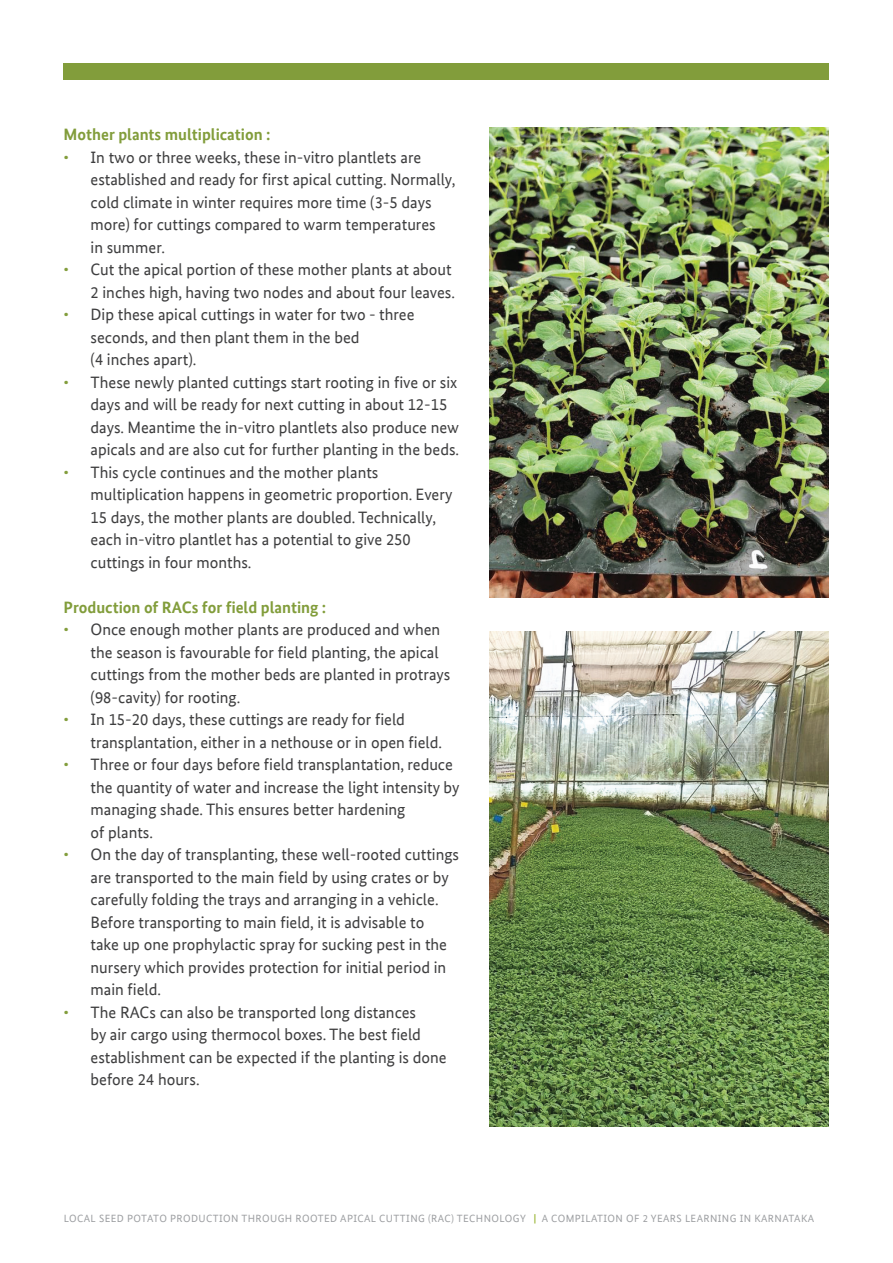
<style>
.page{position:relative;width:893px;height:1263px;background:#fff}
.page>*{position:absolute;margin:0;border:0;box-sizing:border-box;transform-origin:0 0}
.t1{font:16.5px/22.5px "Bundes Sans Office";color:#3e3e3f}
.t2{font:700 16.5px "Bundes Sans Office";color:#829d3b}
.t3{font:10.5px "Bundes Sans Office";letter-spacing:.04em;color:#9d9fa2}
.s1{color:#829d3b}
.s2{font-weight:700;color:#9db73b}
</style>
<div class="page">
<div style="left:64px;top:64px;width:765px;height:16px;background:#829d3b"></div>
<img style="left:489px;top:128px;width:340px;height:469px">
<img style="left:489px;top:631px;width:340px;height:496px">
<p class="t2" style="left:64px;top:125px;width:209px">Mother plants multiplication :</p>
<p class="t1" style="left:91px;top:146px;width:367px;text-indent:-27px"><span class="s1">•</span> In two or three weeks, these in-vitro plantlets are established and ready for first apical cutting. Normally, cold climate in winter requires more time (3-5 days more) for cuttings compared to warm temperatures</p>
<p class="t1" style="left:91px;top:236px;width:76px">in summer.</p>
<p class="t1" style="left:64px;top:258px;width:393px;text-align:right"><span class="s1">•</span> Cut the apical portion of these mother plants at about<br>2 inches high, having two nodes and about four leaves.</p>
<p class="t1" style="left:91px;top:303px;width:325px;text-indent:-27px"><span class="s1">•</span> Dip these apical cuttings in water for two - three seconds, and then plant them in the bed</p>
<p class="t1" style="left:91px;top:348px;width:107px">(4 inches apart).</p>
<p class="t1" style="left:91px;top:371px;width:370px;text-indent:-27px"><span class="s1">•</span> These newly planted cuttings start rooting in five or six days and will be ready for next cutting in about 12-15 days. Meantime the in-vitro plantlets also produce new apicals and are also cut for further planting in the beds.</p>
<p class="t1" style="left:91px;top:461px;width:363px;text-indent:-27px"><span class="s1">•</span> This cycle continues and the mother plants multiplication happens in geometric proportion. Every 15 days, the mother plants are doubled. Technically, each in-vitro plantlet has a potential to give 250 cuttings in four months.</p>
<p class="t2" style="left:64px;top:598px;width:264px">Production of RACs for field planting :</p>
<p class="t1" style="left:91px;top:618px;width:361px;text-indent:-27px"><span class="s1">•</span> Once enough mother plants are produced and when the season is favourable for field planting, the apical cuttings from the mother beds are planted in protrays (98-cavity) for rooting.</p>
<p class="t1" style="left:91px;top:708px;width:353px;text-indent:-27px"><span class="s1">•</span> In 15-20 days, these cuttings are ready for field transplantation, either in a nethouse or in open field.</p>
<p class="t1" style="left:91px;top:753px;width:370px;text-indent:-27px"><span class="s1">•</span> Three or four days before field transplantation, reduce the quantity of water and increase the light intensity by managing shade. This ensures better hardening</p>
<p class="t1" style="left:91px;top:821px;width:64px">of plants.</p>
<p class="t1" style="left:91px;top:843px;width:370px;text-indent:-27px"><span class="s1">•</span> On the day of transplanting, these well-rooted cuttings are transported to the main field by using crates or by carefully folding the trays and arranging in a vehicle.<br>Before transporting to main field, it is advisable to<br>take up one prophylactic spray for sucking pest in the nursery which provides protection for initial period in main field.</p>
<p class="t1" style="left:91px;top:1001px;width:358px;text-indent:-27px"><span class="s1">•</span> The RACs can also be transported long distances<br>by air cargo using thermocol boxes. The best field establishment can be expected if the planting is done before 24 hours.</p>
<p class="t3" style="left:64px;top:1213px;width:752px">LOCAL SEED POTATO PRODUCTION THROUGH ROOTED APICAL CUTTING (RAC) TECHNOLOGY <span class="s2">|</span> A COMPILATION OF 2 YEARS LEARNING IN KARNATAKA</p>
</div>
